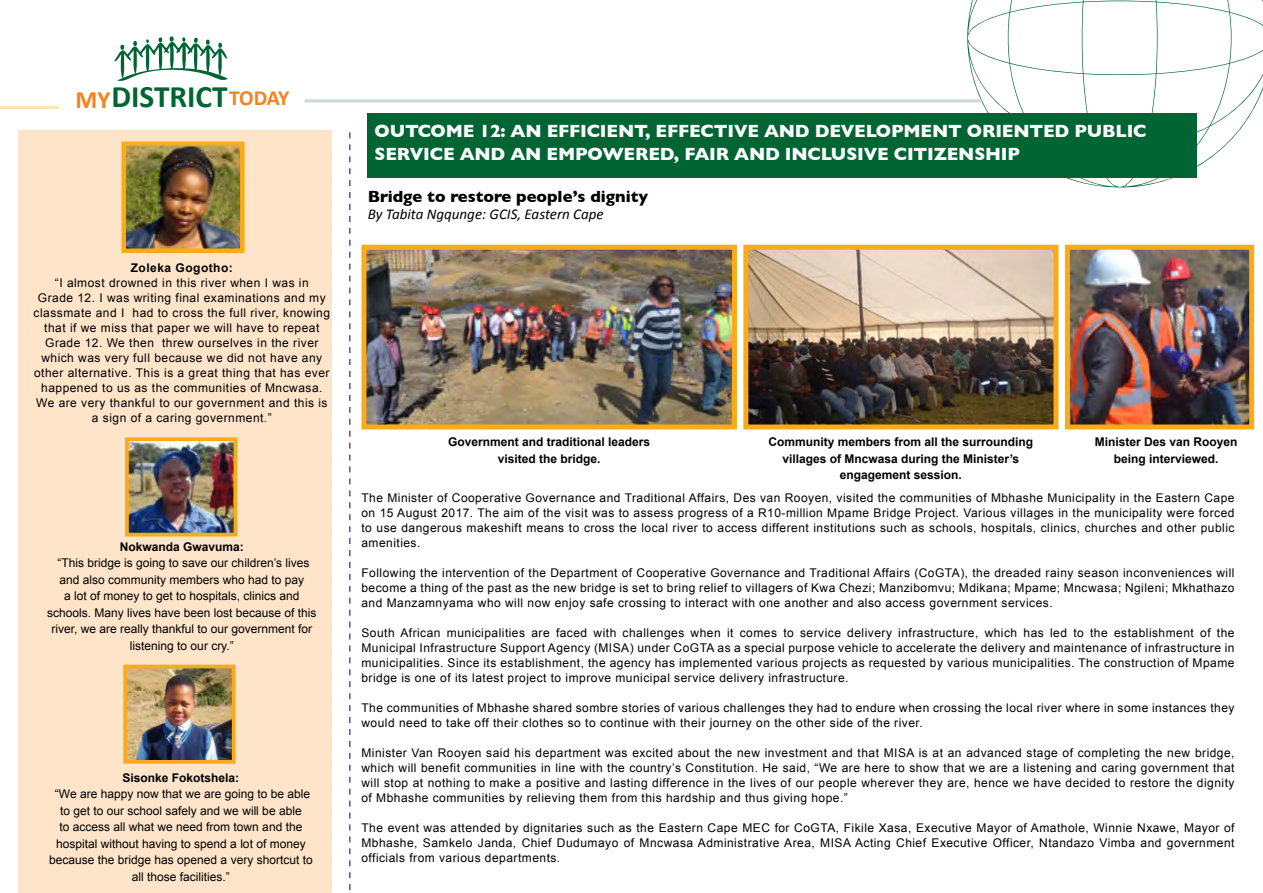
<style>
.page{position:relative;width:1263px;height:893px;background:#fff}
.page>*{position:absolute;margin:0;border:0;box-sizing:border-box;transform-origin:0 0}
.t1{font:700 31.35px "Calibri";color:#006532}
.t2{font:700 18px/22.5px "Gill Sans";letter-spacing:-.01em;color:#fff}
.t3{font:700 16.5px "Gill Sans";color:#000}
.t4{font:italic 15px "Calibri";color:#000}
.t5{font:12px/15px "Arial";letter-spacing:.04em;color:#000;text-align:justify}
.t6{font:12px/16.5px "Arial";color:#000;text-align:center}
.t7{font:700 12px/16.5px "Arial";color:#000;text-align:center}
.t8{font:700 12px "Arial";letter-spacing:.04em;color:#000}
.s1{font-size:25.05px;color:#f58220}
.s2{font-size:21.6px;color:#f58220}
</style>
<div class="page">
<div style="left:18px;top:131px;width:314px;height:762px;background:#fee4c9"></div>
<hr style="left:0;top:106px;width:59px;height:3px;background:#ffe2b8">
<svg style="left:967px;top:0;width:296px;height:187px"></svg>
<svg style="left:349px;top:132px;width:2px;height:759px"></svg>
<hr style="left:304px;top:99px;width:677px;height:3px;background:#cad9ce">
<svg style="left:115px;top:36px;width:113px;height:45px"></svg>
<img style="left:367px;top:251px;width:364px;height:172px">
<div style="left:361px;top:245px;width:376px;height:184px;border:5px solid #fbab18"></div>
<img style="left:126px;top:147px;width:114px;height:101px">
<div style="left:121px;top:142px;width:124px;height:111px;border:4px solid #fbab18"></div>
<img style="left:130px;top:442px;width:102px;height:89px">
<div style="left:125px;top:437px;width:112px;height:99px;border:4px solid #fbab18"></div>
<div style="left:368px;top:113px;width:829px;height:65px;background:#006532"></div>
<img style="left:749px;top:251px;width:303px;height:172px">
<div style="left:743px;top:245px;width:315px;height:184px;border:5px solid #fbab18"></div>
<img style="left:1071px;top:251px;width:177px;height:172px">
<div style="left:1065px;top:245px;width:189px;height:184px;border:5px solid #fbab18"></div>
<img style="left:128px;top:670px;width:103px;height:89px">
<div style="left:123px;top:665px;width:113px;height:99px;border:4px solid #fbab18"></div>
<h1 class="t1" style="left:75px;top:77px;width:215px"><span class="s1">MY</span>DISTRICT<span class="s2">TODAY</span></h1>
<p class="t8" style="left:131px;top:260px;width:104px">Zoleka Gogotho:</p>
<p class="t5" style="left:34px;top:276px;width:298px;text-align:center">“I almost drowned in this river when I was in<br>Grade 12. I was writing final examinations and my classmate and I had to cross the full river, knowing that if we miss that paper we will have to repeat Grade 12. We then threw ourselves in the river which was very full because we did not have any other alternative. This is a great thing that has ever happened to us as the communities of Mncwasa.<br>We are very thankful to our government and this is a sign of a caring government.”</p>
<p class="t7" style="left:120px;top:539px;width:126px">Nokwanda Gwavuma:</p>
<p class="t6" style="left:47px;top:555px;width:271px">“This bridge is going to save our children’s lives and also community members who had to pay<br>a lot of money to get to hospitals, clinics and schools. Many lives have been lost because of this river, we are really thankful to our government for listening to our cry.”</p>
<p class="t7" style="left:123px;top:769px;width:118px">Sisonke Fokotshela:</p>
<p class="t6" style="left:49px;top:786px;width:265px">“We are happy now that we are going to be able to get to our school safely and we will be able<br>to access all what we need from town and the hospital without having to spend a lot of money because the bridge has opened a very shortcut to all those facilities.”</p>
<h2 class="t2" style="left:375px;top:120px;width:774px">OUTCOME 12: AN EFFICIENT, EFFECTIVE AND DEVELOPMENT ORIENTED PUBLIC<br>SERVICE AND AN EMPOWERED, FAIR AND INCLUSIVE CITIZENSHIP</h2>
<h3 class="t3" style="left:368px;top:184px;width:282px">Bridge to restore people’s dignity</h3>
<p class="t4" style="left:368px;top:204px;width:237px">By Tabita Ngqunge: GCIS, Eastern Cape</p>
<p class="t7" style="left:448px;top:434px;width:204px">Government and traditional leaders visited the bridge.</p>
<p class="t7" style="left:768px;top:434px;width:266px">Community members from all the surrounding villages of Mncwasa during the Minister’s engagement session.</p>
<p class="t7" style="left:1095px;top:434px;width:144px">Minister Des van Rooyen being interviewed.</p>
<p class="t5" style="left:361px;top:490px;width:875px">The Minister of Cooperative Governance and Traditional Affairs, Des van Rooyen, visited the communities of Mbhashe Municipality in the Eastern Cape on 15 August 2017. The aim of the visit was to assess progress of a R10-million Mpame Bridge Project. Various villages in the municipality were forced to use dangerous makeshift means to cross the local river to access different institutions such as schools, hospitals, clinics, churches and other public amenities.</p>
<p class="t5" style="left:361px;top:565px;width:874px">Following the intervention of the Department of Cooperative Governance and Traditional Affairs (CoGTA), the dreaded rainy season inconveniences will become a thing of the past as the new bridge is set to bring relief to villagers of Kwa Chezi; Manzibomvu; Mdikana; Mpame; Mncwasa; Ngileni; Mkhathazo and Manzamnyama who will now enjoy safe crossing to interact with one another and also access government services.</p>
<p class="t5" style="left:361px;top:625px;width:875px">South African municipalities are faced with challenges when it comes to service delivery infrastructure, which has led to the establishment of the Municipal Infrastructure Support Agency (MISA) under CoGTA as a special purpose vehicle to accelerate the delivery and maintenance of infrastructure in municipalities. Since its establishment, the agency has implemented various projects as requested by various municipalities. The construction of Mpame bridge is one of its latest project to improve municipal service delivery infrastructure.</p>
<p class="t5" style="left:361px;top:700px;width:874px">The communities of Mbhashe shared sombre stories of various challenges they had to endure when crossing the local river where in some instances they would need to take off their clothes so to continue with their journey on the other side of the river.</p>
<p class="t5" style="left:361px;top:745px;width:875px">Minister Van Rooyen said his department was excited about the new investment and that MISA is at an advanced stage of completing the new bridge, which will benefit communities in line with the country’s Constitution. He said, “We are here to show that we are a listening and caring government that will stop at nothing to make a positive and lasting difference in the lives of our people wherever they are, hence we have decided to restore the dignity of Mbhashe communities by relieving them from this hardship and thus giving hope.”</p>
<p class="t5" style="left:361px;top:820px;width:875px">The event was attended by dignitaries such as the Eastern Cape MEC for CoGTA, Fikile Xasa, Executive Mayor of Amathole, Winnie Nxawe, Mayor of Mbhashe, Samkelo Janda, Chief Dudumayo of Mncwasa Administrative Area, MISA Acting Chief Executive Officer, Ntandazo Vimba and government officials from various departments.</p>
</div>
